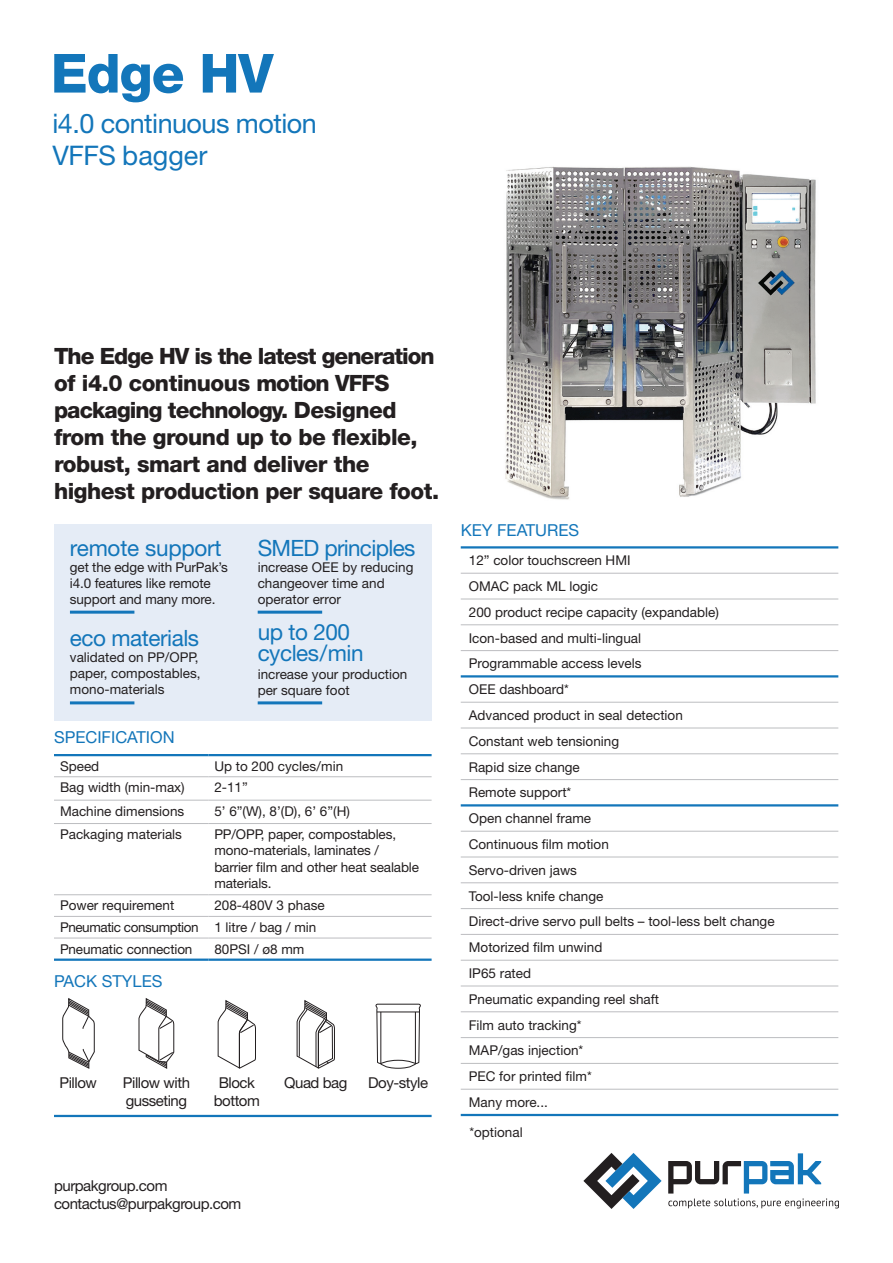
<style>
.page{position:relative;width:893px;height:1263px;background:#fff}
.page>*{position:absolute;margin:0;border:0;box-sizing:border-box;transform-origin:0 0}
.t1{font:800 54px "Helvetica Neue LT Std";letter-spacing:-.02em;color:#1376ba}
.t2{font:27px/32.4px "Helvetica Neue LT Std";letter-spacing:-.02em;color:#1376ba}
.t3{font:800 22.5px/27px "Helvetica Neue LT Std";letter-spacing:-.02em;color:#231f20}
.t4{font:22.5px "Helvetica Neue LT Std";letter-spacing:-.02em;color:#1376ba}
.t5{font:16.5px "Helvetica Neue LT Std";color:#1376ba}
.t6{font:15px/18px "Helvetica Neue LT Std";letter-spacing:-.03em;color:#231f20;text-align:center}
.t7{font:13.5px/16.2px "Helvetica Neue LT Std";color:#231f20}
.t8{font:13.5px "Helvetica Neue LT Std";letter-spacing:-.03em;color:#231f20}
</style>
<div class="page">
<hr style="left:461px;top:599px;width:377px;height:1px;background:#bcbdc0">
<hr style="left:461px;top:702px;width:377px;height:1px;background:#bcbdc0">
<hr style="left:461px;top:728px;width:377px;height:1px;background:#bcbdc0">
<hr style="left:461px;top:753px;width:377px;height:1px;background:#bcbdc0">
<hr style="left:461px;top:831px;width:377px;height:1px;background:#bcbdc0">
<hr style="left:461px;top:857px;width:377px;height:1px;background:#bcbdc0">
<hr style="left:461px;top:882px;width:377px;height:1px;background:#bcbdc0">
<hr style="left:461px;top:908px;width:377px;height:1px;background:#bcbdc0">
<hr style="left:461px;top:934px;width:377px;height:1px;background:#bcbdc0">
<hr style="left:461px;top:960px;width:377px;height:1px;background:#bcbdc0">
<hr style="left:461px;top:986px;width:377px;height:1px;background:#bcbdc0">
<hr style="left:461px;top:1011px;width:377px;height:1px;background:#bcbdc0">
<hr style="left:461px;top:1037px;width:377px;height:1px;background:#bcbdc0">
<hr style="left:461px;top:1063px;width:377px;height:1px;background:#bcbdc0">
<hr style="left:461px;top:779px;width:377px;height:1px;background:#bcbdc0">
<hr style="left:461px;top:573px;width:377px;height:1px;background:#bcbdc0">
<hr style="left:461px;top:546px;width:377px;height:2px;background:#1376ba">
<hr style="left:461px;top:804px;width:377px;height:2px;background:#1376ba">
<hr style="left:461px;top:675px;width:377px;height:2px;background:#1376ba">
<hr style="left:461px;top:1089px;width:377px;height:1px;background:#bcbdc0">
<hr style="left:461px;top:1114px;width:377px;height:2px;background:#1376ba">
<hr style="left:461px;top:624px;width:377px;height:1px;background:#bcbdc0">
<hr style="left:461px;top:650px;width:377px;height:1px;background:#bcbdc0">
<hr style="left:208px;top:776px;width:224px;height:1px;background:#bcbdc0">
<hr style="left:208px;top:800px;width:224px;height:1px;background:#bcbdc0">
<hr style="left:54px;top:776px;width:154px;height:1px;background:#bcbdc0">
<hr style="left:54px;top:800px;width:154px;height:1px;background:#bcbdc0">
<hr style="left:54px;top:823px;width:154px;height:1px;background:#bcbdc0">
<hr style="left:208px;top:823px;width:224px;height:1px;background:#bcbdc0">
<hr style="left:54px;top:894px;width:154px;height:1px;background:#bcbdc0">
<hr style="left:208px;top:894px;width:224px;height:1px;background:#bcbdc0">
<hr style="left:54px;top:916px;width:154px;height:1px;background:#bcbdc0">
<hr style="left:54px;top:938px;width:154px;height:1px;background:#bcbdc0">
<hr style="left:208px;top:916px;width:224px;height:1px;background:#bcbdc0">
<hr style="left:208px;top:938px;width:224px;height:1px;background:#bcbdc0">
<hr style="left:54px;top:958px;width:154px;height:3px;background:#1376ba">
<hr style="left:208px;top:958px;width:224px;height:3px;background:#1376ba">
<hr style="left:54px;top:754px;width:154px;height:2px;background:#1376ba">
<hr style="left:208px;top:754px;width:224px;height:2px;background:#1376ba">
<div style="left:54px;top:524px;width:378px;height:196px;background:#e5ecf6"></div>
<hr style="left:70px;top:701px;width:64px;height:3px;background:#1376ba">
<hr style="left:258px;top:611px;width:64px;height:3px;background:#1376ba">
<hr style="left:258px;top:701px;width:64px;height:3px;background:#1376ba">
<hr style="left:70px;top:611px;width:64px;height:3px;background:#1376ba">
<svg style="left:668px;top:1153px;width:171px;height:55px"></svg>
<svg style="left:583px;top:1153px;width:79px;height:56px"></svg>
<hr style="left:54px;top:1115px;width:378px;height:2px;background:#1376ba">
<img style="left:505px;top:166px;width:311px;height:334px">
<svg style="left:217px;top:1001px;width:39px;height:68px"></svg>
<svg style="left:138px;top:998px;width:37px;height:71px"></svg>
<svg style="left:62px;top:998px;width:33px;height:70px"></svg>
<svg style="left:296px;top:1001px;width:39px;height:68px"></svg>
<svg style="left:375px;top:1003px;width:46px;height:66px"></svg>
<hr style="left:381px;top:1012px;width:1px;height:52px;background:#231f20">
<hr style="left:415px;top:1012px;width:1px;height:52px;background:#231f20">
<p class="t1" style="left:51px;top:41px;width:224px">Edge HV</p>
<p class="t2" style="left:53px;top:107px;width:266px">i4.0 continuous motion<br>VFFS bagger</p>
<p class="t3" style="left:54px;top:342px;width:387px">The Edge HV is the latest generation of i4.0 continuous motion VFFS packaging technology. Designed from the ground up to be flexible, robust, smart and deliver the highest production per square foot.</p>
<p class="t4" style="left:70px;top:534px;width:153px">remote support</p>
<p class="t7" style="left:70px;top:559px;width:159px">get the edge with PurPak’s i4.0 features like remote support and many more.</p>
<p class="t4" style="left:70px;top:624px;width:131px">eco materials</p>
<p class="t7" style="left:70px;top:649px;width:132px">validated on PP/OPP, paper, compostables, mono-materials</p>
<p class="t5" style="left:54px;top:727px;width:122px">SPECIFICATION</p>
<p class="t4" style="left:258px;top:534px;width:159px">SMED principles</p>
<p class="t7" style="left:258px;top:559px;width:157px">increase OEE by reducing changeover time and operator error</p>
<p class="t4" style="left:258px;top:619px;width:94px">up to 200</p>
<p class="t4" style="left:258px;top:640px;width:107px">cycles/min</p>
<p class="t7" style="left:258px;top:666px;width:151px">increase your production per square foot</p>
<p class="t7" style="left:60px;top:758px;width:41px">Speed</p>
<p class="t7" style="left:214px;top:758px;width:130px">Up to 200 cycles/min</p>
<p class="t7" style="left:60px;top:779px;width:126px">Bag width (min-max)</p>
<p class="t7" style="left:214px;top:779px;width:35px">2-11”</p>
<p class="t7" style="left:60px;top:803px;width:126px">Machine dimensions</p>
<p class="t7" style="left:214px;top:803px;width:137px">5’ 6”(W), 8’(D), 6’ 6”(H)</p>
<p class="t7" style="left:60px;top:826px;width:124px">Packaging materials</p>
<p class="t7" style="left:214px;top:826px;width:206px">PP/OPP, paper, compostables, mono-materials, laminates / barrier film and other heat sealable materials.</p>
<p class="t7" style="left:60px;top:897px;width:116px">Power requirement</p>
<p class="t7" style="left:214px;top:897px;width:112px">208-480V 3 phase</p>
<p class="t8" style="left:60px;top:919px;width:140px">Pneumatic consumption</p>
<p class="t7" style="left:214px;top:919px;width:104px">1 litre / bag / min</p>
<p class="t7" style="left:60px;top:940px;width:134px">Pneumatic connection</p>
<p class="t7" style="left:214px;top:940px;width:92px">80PSI / ø8 mm</p>
<p class="t5" style="left:54px;top:971px;width:110px">PACK STYLES</p>
<p class="t6" style="left:59px;top:1073px;width:39px">Pillow</p>
<p class="t6" style="left:284px;top:1073px;width:65px">Quad bag</p>
<p class="t6" style="left:368px;top:1073px;width:62px">Doy-style</p>
<p class="t6" style="left:123px;top:1073px;width:69px;text-align:left">Pillow with gusseting</p>
<p class="t6" style="left:214px;top:1073px;width:48px">Block bottom</p>
<p class="t6" style="left:54px;top:1176px;width:115px">purpakgroup.com</p>
<p class="t6" style="left:54px;top:1194px;width:189px">contactus@purpakgroup.com</p>
<p class="t5" style="left:461px;top:520px;width:120px">KEY FEATURES</p>
<p class="t7" style="left:469px;top:552px;width:163px">12” color touchscreen HMI</p>
<p class="t7" style="left:469px;top:578px;width:131px">OMAC pack ML logic</p>
<p class="t7" style="left:469px;top:604px;width:252px">200 product recipe capacity (expandable)</p>
<p class="t7" style="left:469px;top:629px;width:174px">Icon-based and multi-lingual</p>
<p class="t7" style="left:469px;top:655px;width:174px">Programmable access levels</p>
<p class="t7" style="left:469px;top:681px;width:102px">OEE dashboard*</p>
<p class="t7" style="left:469px;top:707px;width:216px">Advanced product in seal detection</p>
<p class="t7" style="left:469px;top:733px;width:152px">Constant web tensioning</p>
<p class="t7" style="left:469px;top:758px;width:112px">Rapid size change</p>
<p class="t7" style="left:469px;top:784px;width:104px">Remote support*</p>
<p class="t7" style="left:469px;top:810px;width:124px">Open channel frame</p>
<p class="t7" style="left:469px;top:836px;width:142px">Continuous film motion</p>
<p class="t7" style="left:469px;top:862px;width:110px">Servo-driven jaws</p>
<p class="t7" style="left:469px;top:887px;width:136px">Tool-less knife change</p>
<p class="t7" style="left:469px;top:913px;width:307px">Direct-drive servo pull belts – tool-less belt change</p>
<p class="t7" style="left:469px;top:939px;width:135px">Motorized film unwind</p>
<p class="t7" style="left:469px;top:965px;width:64px">IP65 rated</p>
<p class="t7" style="left:469px;top:991px;width:192px">Pneumatic expanding reel shaft</p>
<p class="t7" style="left:469px;top:1016px;width:114px">Film auto tracking*</p>
<p class="t7" style="left:469px;top:1042px;width:116px">MAP/gas injection*</p>
<p class="t7" style="left:469px;top:1068px;width:125px">PEC for printed film*</p>
<p class="t7" style="left:469px;top:1094px;width:81px">Many more...</p>
<p class="t7" style="left:469px;top:1124px;width:55px">*optional</p>
</div>
